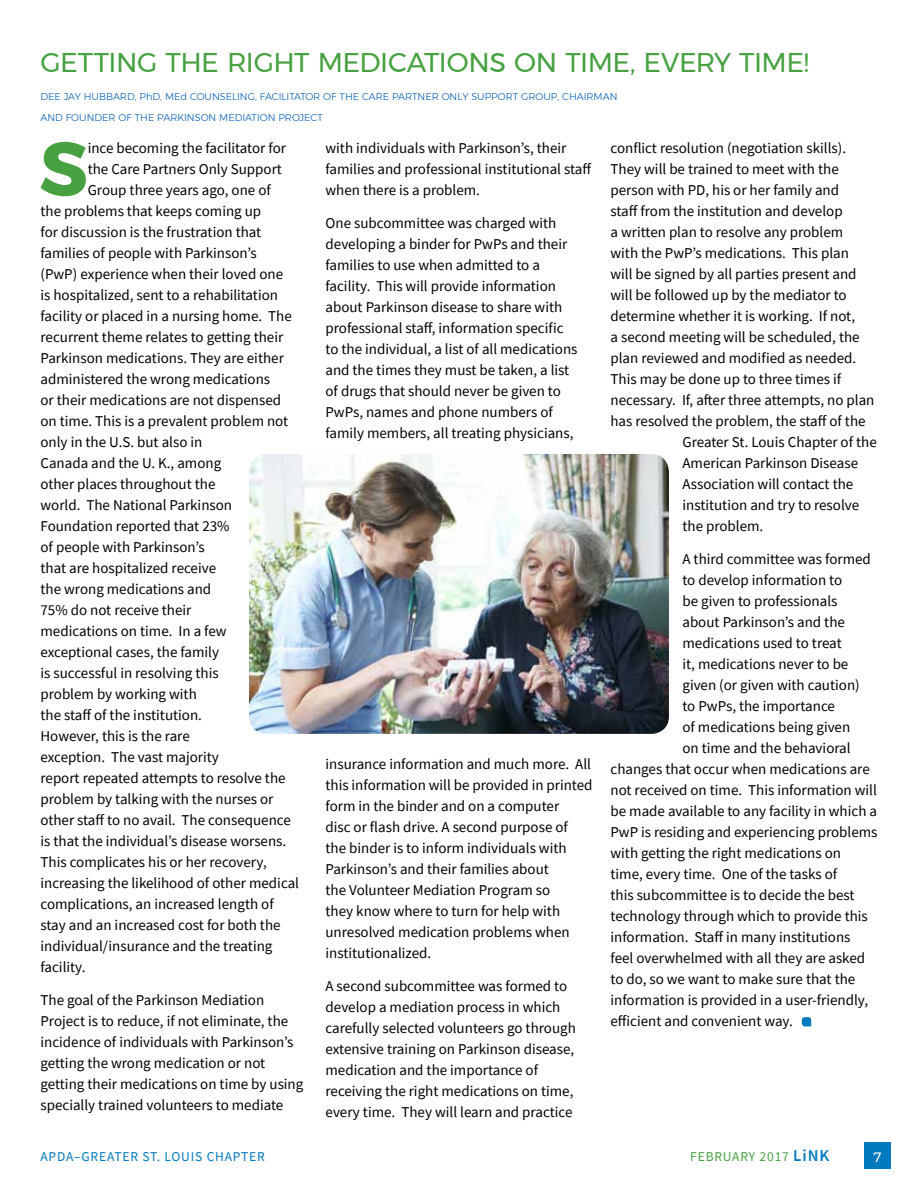
<style>
.page{position:relative;width:918px;height:1188px;background:#fff}
.page>*{position:absolute;margin:0;border:0;box-sizing:border-box;transform-origin:0 0}
.t1{font:700 74.85px "Montserrat";color:#47a141}
.t2{font:27px "Montserrat";letter-spacing:-.02em;color:#47a141}
.t3{font:15px/21px "Source Sans Pro";color:#000}
.t4{font:13.5px "Source Sans Pro";letter-spacing:.06em;color:#007abf}
.t5{font:13.5px "Source Sans Pro";letter-spacing:.06em;color:#47a141}
.t6{font:13.5px "Montserrat";color:#fff}
.t7{font:300 9.75px/21px "Montserrat";color:#005cb9}
.s1{font-weight:600;font-size:16.5px;color:#007abf}
</style>
<div class="page">
<div style="left:864px;top:1142px;width:27px;height:27px;background:#007abf"></div>
<svg style="left:802px;top:1017px;width:9px;height:9px"></svg>
<img style="left:249px;top:454px;width:420px;height:280px">
<h2 class="t2" style="left:40px;top:42px;width:770px">GETTING THE RIGHT MEDICATIONS ON TIME, EVERY TIME!</h2>
<p class="t7" style="left:40px;top:86px;width:578px">DEE JAY HUBBARD, PhD, MEd COUNSELING, FACILITATOR OF THE CARE PARTNER ONLY SUPPORT GROUP, CHAIRMAN<br>AND FOUNDER OF THE PARKINSON MEDIATION PROJECT</p>
<h1 class="t1" style="left:39px;top:109px;width:50px">S</h1>
<p class="t3" style="left:88px;top:138px;width:200px">ince becoming the facilitator for</p>
<p class="t3" style="left:88px;top:159px;width:196px">the Care Partners Only Support</p>
<p class="t3" style="left:88px;top:180px;width:185px">Group three years ago, one of</p>
<p class="t3" style="left:41px;top:201px;width:222px">the problems that keeps coming up</p>
<p class="t3" style="left:41px;top:222px;width:222px">for discussion is the frustration that</p>
<p class="t3" style="left:41px;top:243px;width:218px">families of people with Parkinson’s</p>
<p class="t3" style="left:41px;top:264px;width:244px">(PwP) experience when their loved one</p>
<p class="t3" style="left:41px;top:285px;width:239px">is hospitalized, sent to a rehabilitation</p>
<p class="t3" style="left:41px;top:306px;width:253px">facility or placed in a nursing home. The</p>
<p class="t3" style="left:41px;top:327px;width:244px">recurrent theme relates to getting their</p>
<p class="t3" style="left:41px;top:348px;width:245px">Parkinson medications. They are either</p>
<p class="t3" style="left:41px;top:369px;width:231px">administered the wrong medications</p>
<p class="t3" style="left:41px;top:390px;width:242px">or their medications are not dispensed</p>
<p class="t3" style="left:41px;top:411px;width:249px">on time. This is a prevalent problem not</p>
<p class="t3" style="left:41px;top:432px;width:163px">only in the U.S. but also in</p>
<p class="t3" style="left:41px;top:453px;width:182px">Canada and the U. K., among</p>
<p class="t3" style="left:41px;top:474px;width:177px">other places throughout the</p>
<p class="t3" style="left:41px;top:495px;width:193px">world. The National Parkinson</p>
<p class="t3" style="left:41px;top:516px;width:191px">Foundation reported that 23%</p>
<p class="t3" style="left:41px;top:537px;width:166px">of people with Parkinson’s</p>
<p class="t3" style="left:41px;top:558px;width:177px">that are hospitalized receive</p>
<p class="t3" style="left:41px;top:579px;width:172px">the wrong medications and</p>
<p class="t3" style="left:41px;top:600px;width:152px">75% do not receive their</p>
<p class="t3" style="left:41px;top:621px;width:188px">medications on time. In a few</p>
<p class="t3" style="left:41px;top:642px;width:180px">exceptional cases, the family</p>
<p class="t3" style="left:41px;top:663px;width:180px">is successful in resolving this</p>
<p class="t3" style="left:41px;top:684px;width:158px">problem by working with</p>
<p class="t3" style="left:41px;top:705px;width:163px">the staff of the institution.</p>
<p class="t3" style="left:41px;top:726px;width:151px">However, this is the rare</p>
<p class="t3" style="left:41px;top:747px;width:180px">exception. The vast majority</p>
<p class="t3" style="left:41px;top:768px;width:247px">report repeated attempts to resolve the</p>
<p class="t3" style="left:41px;top:789px;width:234px">problem by talking with the nurses or</p>
<p class="t3" style="left:41px;top:810px;width:252px">other staff to no avail. The consequence</p>
<p class="t3" style="left:41px;top:831px;width:247px">is that the individual’s disease worsens.</p>
<p class="t3" style="left:41px;top:852px;width:228px">This complicates his or her recovery,</p>
<p class="t3" style="left:41px;top:873px;width:260px">increasing the likelihood of other medical</p>
<p class="t3" style="left:41px;top:894px;width:235px">complications, an increased length of</p>
<p class="t3" style="left:41px;top:915px;width:242px">stay and an increased cost for both the</p>
<p class="t3" style="left:41px;top:936px;width:234px">individual/insurance and the treating</p>
<p class="t3" style="left:41px;top:957px;width:46px">facility.</p>
<p class="t3" style="left:41px;top:990px;width:264px">The goal of the Parkinson Mediation Project is to reduce, if not eliminate, the incidence of individuals with Parkinson’s getting the wrong medication or not getting their medications on time by using specially trained volunteers to mediate</p>
<p class="t3" style="left:326px;top:138px;width:267px">with individuals with Parkinson’s, their families and professional institutional staff when there is a problem.</p>
<p class="t3" style="left:326px;top:213px;width:254px">One subcommittee was charged with developing a binder for PwPs and their families to use when admitted to a facility. This will provide information about Parkinson disease to share with professional staff, information specific to the individual, a list of all medications and the times they must be taken, a list of drugs that should never be given to PwPs, names and phone numbers of family members, all treating physicians,</p>
<p class="t3" style="left:326px;top:753px;width:269px">insurance information and much more. All this information will be provided in printed form in the binder and on a computer<br>disc or flash drive. A second purpose of<br>the binder is to inform individuals with Parkinson’s and their families about<br>the Volunteer Mediation Program so<br>they know where to turn for help with unresolved medication problems when institutionalized.</p>
<p class="t3" style="left:326px;top:975px;width:252px">A second subcommittee was formed to develop a mediation process in which carefully selected volunteers go through extensive training on Parkinson disease, medication and the importance of receiving the right medications on time, every time. They will learn and practice</p>
<p class="t3" style="left:611px;top:138px;width:237px">conflict resolution (negotiation skills).</p>
<p class="t3" style="left:611px;top:159px;width:230px">They will be trained to meet with the</p>
<p class="t3" style="left:611px;top:180px;width:230px">person with PD, his or her family and</p>
<p class="t3" style="left:611px;top:201px;width:234px">staff from the institution and develop</p>
<p class="t3" style="left:611px;top:222px;width:234px">a written plan to resolve any problem</p>
<p class="t3" style="left:611px;top:243px;width:240px">with the PwP’s medications. This plan</p>
<p class="t3" style="left:611px;top:264px;width:248px">will be signed by all parties present and</p>
<p class="t3" style="left:611px;top:285px;width:238px">will be followed up by the mediator to</p>
<p class="t3" style="left:611px;top:306px;width:246px">determine whether it is working. If not,</p>
<p class="t3" style="left:611px;top:327px;width:251px">a second meeting will be scheduled, the</p>
<p class="t3" style="left:611px;top:348px;width:247px">plan reviewed and modified as needed.</p>
<p class="t3" style="left:611px;top:369px;width:232px">This may be done up to three times if</p>
<p class="t3" style="left:611px;top:390px;width:266px">necessary. If, after three attempts, no plan</p>
<p class="t3" style="left:611px;top:411px;width:257px">has resolved the problem, the staff of the</p>
<p class="t3" style="left:682px;top:432px;width:196px">Greater St. Louis Chapter of the</p>
<p class="t3" style="left:682px;top:453px;width:177px">American Parkinson Disease</p>
<p class="t3" style="left:682px;top:474px;width:172px">Association will contact the</p>
<p class="t3" style="left:682px;top:495px;width:178px">institution and try to resolve</p>
<p class="t3" style="left:682px;top:516px;width:82px">the problem.</p>
<p class="t3" style="left:682px;top:549px;width:190px">A third committee was formed</p>
<p class="t3" style="left:682px;top:570px;width:161px">to develop information to</p>
<p class="t3" style="left:682px;top:591px;width:157px">be given to professionals</p>
<p class="t3" style="left:682px;top:612px;width:164px">about Parkinson’s and the</p>
<p class="t3" style="left:682px;top:633px;width:161px">medications used to treat</p>
<p class="t3" style="left:682px;top:654px;width:167px">it, medications never to be</p>
<p class="t3" style="left:682px;top:675px;width:179px">given (or given with caution)</p>
<p class="t3" style="left:682px;top:696px;width:154px">to PwPs, the importance</p>
<p class="t3" style="left:682px;top:717px;width:169px">of medications being given</p>
<p class="t3" style="left:682px;top:738px;width:170px">on time and the behavioral</p>
<p class="t3" style="left:611px;top:759px;width:261px">changes that occur when medications are</p>
<p class="t3" style="left:611px;top:780px;width:268px">not received on time. This information will</p>
<p class="t3" style="left:611px;top:801px;width:268px">be made available to any facility in which a</p>
<p class="t3" style="left:611px;top:822px;width:269px">PwP is residing and experiencing problems</p>
<p class="t3" style="left:611px;top:843px;width:232px">with getting the right medications on</p>
<p class="t3" style="left:611px;top:864px;width:228px">time, every time. One of the tasks of</p>
<p class="t3" style="left:611px;top:885px;width:246px">this subcommittee is to decide the best</p>
<p class="t3" style="left:611px;top:906px;width:259px">technology through which to provide this</p>
<p class="t3" style="left:611px;top:927px;width:242px">information. Staff in many institutions</p>
<p class="t3" style="left:611px;top:948px;width:256px">feel overwhelmed with all they are asked</p>
<p class="t3" style="left:611px;top:969px;width:246px">to do, so we want to make sure that the</p>
<p class="t3" style="left:611px;top:990px;width:259px">information is provided in a user-friendly,</p>
<p class="t3" style="left:611px;top:1011px;width:184px">efficient and convenient way.</p>
<p class="t4" style="left:40px;top:1148px;width:226px">APDA–GREATER ST. LOUIS CHAPTER</p>
<p class="t5" style="left:690px;top:1148px;width:141px">FEBRUARY 2017 <span class="s1">LiNK</span></p>
<p class="t6" style="left:874px;top:1147px;width:9px">7</p>
</div>
